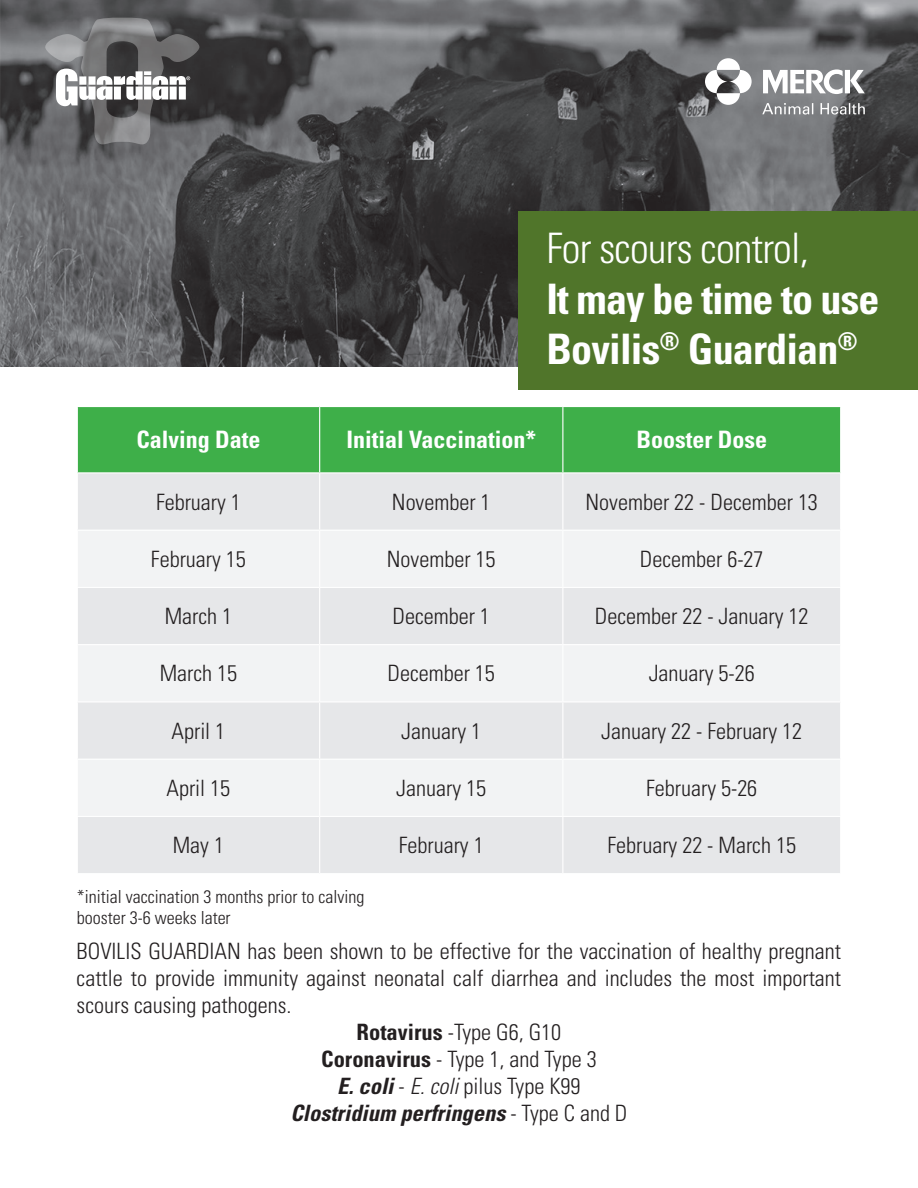
<style>
.page{position:relative;width:918px;height:1188px;background:#fff}
.page>*{position:absolute;margin:0;border:0;box-sizing:border-box;transform-origin:0 0}
.t1{font:700 condensed 42px/50.4px "Univers";letter-spacing:-.02em;color:#fff}
.t2{font:300 condensed 42px "Univers";letter-spacing:-.02em;color:#fff}
.t3{font:700 condensed 24px "Univers LT Std";color:#fff}
.t4{font:300 condensed 22.5px "Univers LT Std";color:#231f20}
.t5{font:italic 700 condensed 22.5px "Univers LT Std";color:#231f20}
.t6{font:300 condensed 18px/21.6px "Univers LT Std";color:#231f20}
.s1{font-weight:700}
.s2{font-weight:700;font-style:italic}
.s3{font-style:italic}
.s4{font-weight:300;font-style:normal}
</style>
<div class="page">
<img style="left:0;top:0;width:918px;height:366px">
<div style="left:78px;top:407px;width:762px;height:65px;background:#3eaf49"></div>
<div style="left:78px;top:473px;width:762px;height:400px;background:#e6e7e9"></div>
<svg style="left:78px;top:531px;width:762px;height:285px;fill:#f2f3f4"></svg>
<hr style="left:319px;top:407px;width:1px;height:65px;background:#fff">
<hr style="left:562px;top:407px;width:1px;height:65px;background:#fff">
<hr style="left:319px;top:473px;width:1px;height:57px;background:#fff">
<hr style="left:562px;top:473px;width:1px;height:57px;background:#fff">
<hr style="left:77px;top:530px;width:243px;height:1px;background:#fff">
<hr style="left:320px;top:530px;width:243px;height:1px;background:#fff">
<hr style="left:319px;top:531px;width:1px;height:56px;background:#fff">
<hr style="left:563px;top:530px;width:278px;height:1px;background:#fff">
<hr style="left:562px;top:531px;width:1px;height:56px;background:#fff">
<hr style="left:77px;top:587px;width:243px;height:1px;background:#fff">
<hr style="left:320px;top:587px;width:243px;height:1px;background:#fff">
<hr style="left:319px;top:588px;width:1px;height:56px;background:#fff">
<hr style="left:563px;top:587px;width:278px;height:1px;background:#fff">
<hr style="left:562px;top:588px;width:1px;height:56px;background:#fff">
<hr style="left:77px;top:644px;width:243px;height:1px;background:#fff">
<hr style="left:320px;top:644px;width:243px;height:1px;background:#fff">
<hr style="left:319px;top:645px;width:1px;height:56px;background:#fff">
<hr style="left:563px;top:644px;width:278px;height:1px;background:#fff">
<hr style="left:562px;top:645px;width:1px;height:56px;background:#fff">
<hr style="left:77px;top:701px;width:243px;height:1px;background:#fff">
<hr style="left:320px;top:701px;width:243px;height:1px;background:#fff">
<hr style="left:319px;top:702px;width:1px;height:57px;background:#fff">
<hr style="left:563px;top:701px;width:278px;height:1px;background:#fff">
<hr style="left:562px;top:702px;width:1px;height:57px;background:#fff">
<hr style="left:77px;top:759px;width:243px;height:1px;background:#fff">
<hr style="left:320px;top:759px;width:243px;height:1px;background:#fff">
<hr style="left:319px;top:760px;width:1px;height:56px;background:#fff">
<hr style="left:563px;top:759px;width:278px;height:1px;background:#fff">
<hr style="left:562px;top:760px;width:1px;height:56px;background:#fff">
<hr style="left:77px;top:816px;width:243px;height:1px;background:#fff">
<hr style="left:320px;top:816px;width:243px;height:1px;background:#fff">
<hr style="left:319px;top:817px;width:1px;height:56px;background:#fff">
<hr style="left:563px;top:816px;width:278px;height:1px;background:#fff">
<hr style="left:562px;top:817px;width:1px;height:56px;background:#fff">
<svg style="left:705px;top:58px;width:160px;height:57px"></svg>
<div style="left:519px;top:211px;width:399px;height:178px;background:#50752a"></div>
<svg style="left:45px;top:18px;width:154px;height:126px;background:#767678"></svg>
<h1 class="t2" style="left:546px;top:223px;width:264px">For scours control,</h1>
<h1 class="t1" style="left:546px;top:273px;width:335px">It may be time to use<br>Bovilis<sup>®</sup> Guardian<sup>®</sup></h1>
<p class="t3" style="left:136px;top:425px;width:126px">Calving Date</p>
<p class="t3" style="left:346px;top:425px;width:191px">Initial Vaccination*</p>
<p class="t3" style="left:636px;top:425px;width:132px">Booster Dose</p>
<p class="t4" style="left:156px;top:488px;width:86px">February 1</p>
<p class="t4" style="left:392px;top:488px;width:100px">November 1</p>
<p class="t4" style="left:586px;top:488px;width:234px">November 22 - December 13</p>
<p class="t4" style="left:151px;top:545px;width:96px">February 15</p>
<p class="t4" style="left:387px;top:545px;width:110px">November 15</p>
<p class="t4" style="left:640px;top:545px;width:125px">December 6-27</p>
<p class="t4" style="left:165px;top:603px;width:69px">March 1</p>
<p class="t4" style="left:393px;top:603px;width:99px">December 1</p>
<p class="t4" style="left:595px;top:603px;width:215px">December 22 - January 12</p>
<p class="t4" style="left:160px;top:660px;width:79px">March 15</p>
<p class="t4" style="left:388px;top:660px;width:109px">December 15</p>
<p class="t4" style="left:649px;top:660px;width:108px">January 5-26</p>
<p class="t4" style="left:172px;top:717px;width:55px">April 1</p>
<p class="t4" style="left:401px;top:717px;width:81px">January 1</p>
<p class="t4" style="left:601px;top:717px;width:203px">January 22 - February 12</p>
<p class="t4" style="left:167px;top:774px;width:65px">April 15</p>
<p class="t4" style="left:396px;top:774px;width:91px">January 15</p>
<p class="t4" style="left:646px;top:774px;width:113px">February 5-26</p>
<p class="t4" style="left:173px;top:832px;width:53px">May 1</p>
<p class="t4" style="left:399px;top:832px;width:86px">February 1</p>
<p class="t4" style="left:607px;top:832px;width:190px">February 22 - March 15</p>
<p class="t6" style="left:77px;top:886px;width:289px">*initial vaccination 3 months prior to calving booster 3-6 weeks later</p>
<p class="t4" style="left:77px;top:937px;width:766px">BOVILIS GUARDIAN has been shown to be effective for the vaccination of healthy pregnant</p>
<p class="t4" style="left:77px;top:964px;width:766px">cattle to provide immunity against neonatal calf diarrhea and includes the most important</p>
<p class="t4" style="left:77px;top:991px;width:216px">scours causing pathogens.</p>
<p class="t4" style="left:357px;top:1018px;width:206px"><span class="s1">Rotavirus</span> -Type G6, G10</p>
<p class="t4" style="left:321px;top:1045px;width:277px"><span class="s1">Coronavirus</span> - Type 1, and Type 3</p>
<p class="t4" style="left:337px;top:1072px;width:245px"><span class="s2">E. coli</span> - <span class="s3">E. coli</span> pilus Type K99</p>
<p class="t5" style="left:290px;top:1099px;width:339px">Clostridium perfringens <span class="s4">- Type C and D</span></p>
</div>
